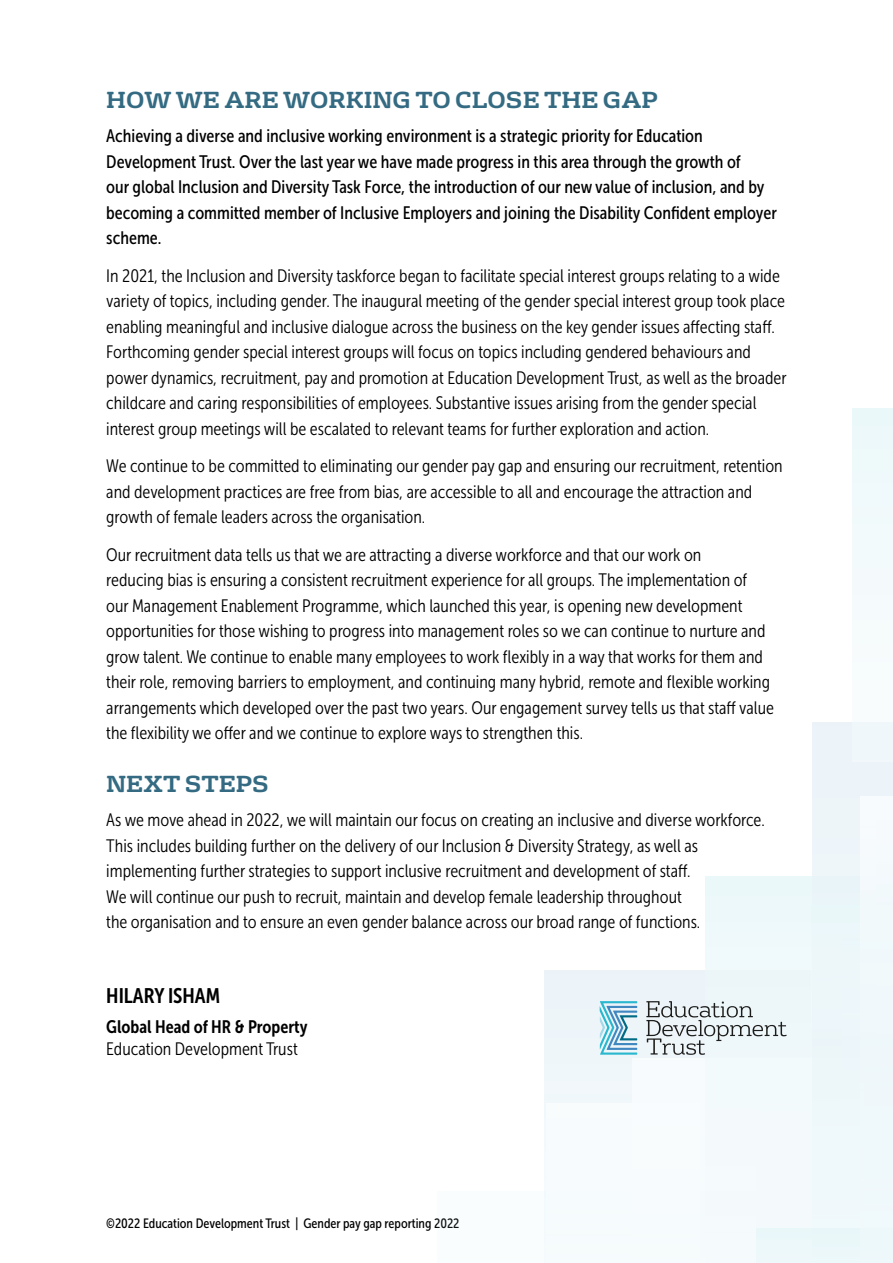
<style>
.page{position:relative;width:893px;height:1263px;background:#fff}
.page>*{position:absolute;margin:0;border:0;box-sizing:border-box;transform-origin:0 0}
.t1{font:700 22.5px "FS Rufus";color:#346b82}
.t2{font:21px "Museo Sans Cond 700";color:#000}
.t3{font:18px/25.5px "Museo Sans Cond 300";color:#000}
.t4{font:18px/25.5px "Museo Sans Cond 500";color:#000}
.t5{font:18px "Museo Sans Cond 700";color:#000}
.t6{font:13.5px "Museo Sans Cond 500";color:#000}
</style>
<div class="page">
<div style="left:438px;top:1192px;width:455px;height:71px;background:#fafdfe"></div>
<div style="left:544px;top:971px;width:349px;height:292px;background:#eef5f9"></div>
<div style="left:633px;top:1059px;width:231px;height:204px;background:#f7fbfd"></div>
<div style="left:546px;top:1104px;width:154px;height:159px;background:#f7fbfd"></div>
<div style="left:706px;top:876px;width:187px;height:387px;background:#f3fafc"></div>
<div style="left:757px;top:1228px;width:136px;height:35px;background:#ecf8fa"></div>
<div style="left:813px;top:722px;width:80px;height:541px;background:#eef7fa"></div>
<div style="left:812px;top:905px;width:81px;height:135px;background:#edf7fa"></div>
<div style="left:852px;top:409px;width:41px;height:353px;background:#f3fafb"></div>
<div style="left:861px;top:796px;width:32px;height:244px;background:#f1f9fb"></div>
<svg style="left:600px;top:1001px;width:37px;height:54px"></svg>
<svg style="left:646px;top:1001px;width:141px;height:54px"></svg>
<p class="t1" style="left:106px;top:80px;width:553px">HOW WE ARE WORKING TO CLOSE THE GAP</p>
<p class="t4" style="left:106px;top:123px;width:672px">Achieving a diverse and inclusive working environment is a strategic priority for Education Development Trust. Over the last year we have made progress in this area through the growth of<br>our global Inclusion and Diversity Task Force, the introduction of our new value of inclusion, and by becoming a committed member of Inclusive Employers and joining the Disability Confident employer scheme.</p>
<p class="t3" style="left:106px;top:263px;width:682px">In 2021, the Inclusion and Diversity taskforce began to facilitate special interest groups relating to a wide variety of topics, including gender. The inaugural meeting of the gender special interest group took place enabling meaningful and inclusive dialogue across the business on the key gender issues affecting staff.<br>Forthcoming gender special interest groups will focus on topics including gendered behaviours and power dynamics, recruitment, pay and promotion at Education Development Trust, as well as the broader childcare and caring responsibilities of employees. Substantive issues arising from the gender special interest group meetings will be escalated to relevant teams for further exploration and action.</p>
<p class="t3" style="left:106px;top:453px;width:678px">We continue to be committed to eliminating our gender pay gap and ensuring our recruitment, retention and development practices are free from bias, are accessible to all and encourage the attraction and growth of female leaders across the organisation.</p>
<p class="t3" style="left:106px;top:542px;width:669px">Our recruitment data tells us that we are attracting a diverse workforce and that our work on<br>reducing bias is ensuring a consistent recruitment experience for all groups. The implementation of our Management Enablement Programme, which launched this year, is opening new development opportunities for those wishing to progress into management roles so we can continue to nurture and grow talent. We continue to enable many employees to work flexibly in a way that works for them and their role, removing barriers to employment, and continuing many hybrid, remote and flexible working arrangements which developed over the past two years. Our engagement survey tells us that staff value the flexibility we offer and we continue to explore ways to strengthen this.</p>
<p class="t1" style="left:106px;top:764px;width:164px">NEXT STEPS</p>
<p class="t3" style="left:106px;top:807px;width:660px">As we move ahead in 2022, we will maintain our focus on creating an inclusive and diverse workforce.<br>This includes building further on the delivery of our Inclusion &amp; Diversity Strategy, as well as implementing further strategies to support inclusive recruitment and development of staff.<br>We will continue our push to recruit, maintain and develop female leadership throughout<br>the organisation and to ensure an even gender balance across our broad range of functions.</p>
<p class="t2" style="left:106px;top:984px;width:115px">HILARY ISHAM</p>
<p class="t5" style="left:106px;top:1016px;width:203px">Global Head of HR &amp; Property</p>
<p class="t3" style="left:106px;top:1036px;width:193px">Education Development Trust</p>
<p class="t6" style="left:106px;top:1216px;width:355px">©2022 Education Development Trust | Gender pay gap reporting 2022</p>
</div>
